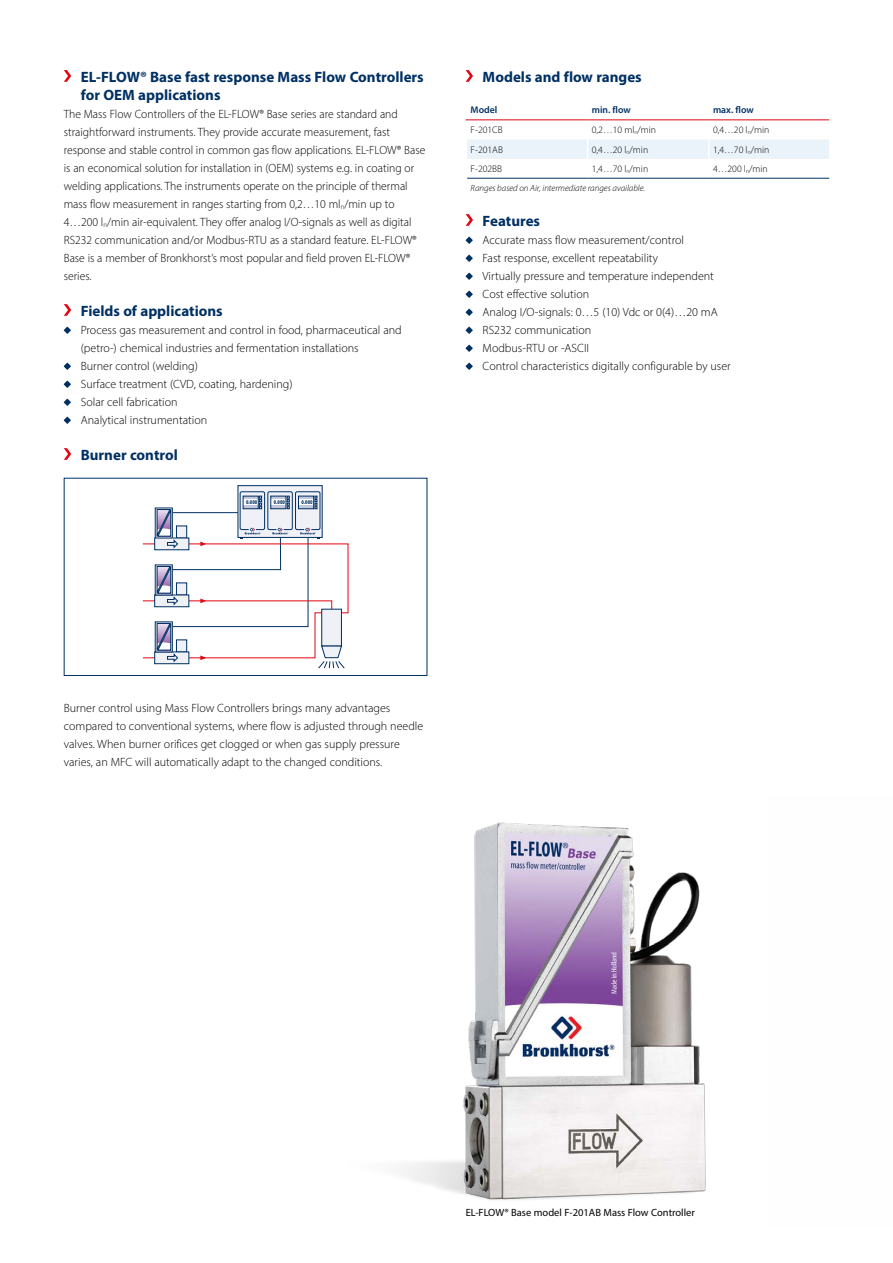
<style>
.page{position:relative;width:893px;height:1263px;background:#fff}
.page>*{position:absolute;margin:0;border:0;box-sizing:border-box;transform-origin:0 0}
.t1{font:700 15px/18px "Myriad Pro";color:#003063}
.t2{font:300 12px/18px "Myriad Pro";color:#000}
.t3{font:10.5px "Myriad Pro";color:#000}
.t4{font:300 9.75px "Myriad Pro";color:#000}
.t5{font:600 9.75px "Myriad Pro";color:#003063}
.t6{font:italic 300 9px "Myriad Pro";color:#000}
.t7{font:700 condensed 5.7px "Myriad Pro";color:#003063}
</style>
<div class="page">
<div style="left:238px;top:486px;width:84px;height:51px;background:linear-gradient(to right,#f0f1f7,#eceef4)"></div>
<div style="left:238px;top:485px;width:84px;height:53px;border:1px solid #003063"></div>
<div style="left:240px;top:492px;width:25px;height:38px;border:1px solid #003063;border-radius:2px"></div>
<div style="left:268px;top:492px;width:24px;height:38px;border:1px solid #003063;border-radius:2px"></div>
<div style="left:295px;top:492px;width:25px;height:38px;border:1px solid #003063;border-radius:2px"></div>
<svg style="left:143px;top:496px;width:205px;height:173px"></svg>
<div style="left:64px;top:478px;width:363px;height:198px;border:1px solid #003063"></div>
<img style="left:402px;top:822px;width:304px;height:378px">
<svg style="left:64px;top:70px;width:7px;height:12px"></svg>
<svg style="left:64px;top:304px;width:7px;height:12px"></svg>
<svg style="left:64px;top:327px;width:7px;height:7px"></svg>
<svg style="left:64px;top:363px;width:7px;height:7px"></svg>
<svg style="left:64px;top:381px;width:7px;height:7px"></svg>
<svg style="left:64px;top:399px;width:7px;height:7px"></svg>
<svg style="left:64px;top:417px;width:7px;height:7px"></svg>
<svg style="left:64px;top:448px;width:7px;height:12px"></svg>
<svg style="left:466px;top:70px;width:7px;height:12px"></svg>
<svg style="left:466px;top:119px;width:364px;height:60px"></svg>
<hr style="left:466px;top:119px;width:122px;height:1px;background:#e30613">
<hr style="left:588px;top:119px;width:121px;height:1px;background:#e30613">
<hr style="left:709px;top:119px;width:120px;height:1px;background:#e30613">
<hr style="left:467px;top:178px;width:121px;height:1px;background:#003063">
<hr style="left:588px;top:178px;width:121px;height:1px;background:#003063">
<hr style="left:709px;top:178px;width:120px;height:1px;background:#003063">
<svg style="left:466px;top:214px;width:7px;height:12px"></svg>
<svg style="left:466px;top:237px;width:7px;height:7px"></svg>
<svg style="left:466px;top:255px;width:7px;height:7px"></svg>
<svg style="left:466px;top:273px;width:7px;height:7px"></svg>
<svg style="left:466px;top:291px;width:7px;height:7px"></svg>
<svg style="left:466px;top:309px;width:7px;height:7px"></svg>
<svg style="left:466px;top:327px;width:7px;height:7px"></svg>
<svg style="left:466px;top:345px;width:7px;height:7px"></svg>
<svg style="left:466px;top:363px;width:7px;height:7px"></svg>
<p class="t1" style="left:81px;top:67px;width:344px">EL-FLOW® Base fast response Mass Flow Controllers for OEM applications</p>
<p class="t2" style="left:64px;top:105px;width:363px">The Mass Flow Controllers of the EL-FLOW® Base series are standard and straightforward instruments. They provide accurate measurement, fast response and stable control in common gas flow applications. EL-FLOW® Base is an economical solution for installation in (OEM) systems e.g. in coating or welding applications. The instruments operate on the principle of thermal mass flow measurement in ranges starting from 0,2…10 ml<sub>n</sub>/min up to 4…200 l<sub>n</sub>/min air-equivalent. They offer analog I/O-signals as well as digital RS232 communication and/or Modbus-RTU as a standard feature. EL-FLOW® Base is a member of Bronkhorst’s most popular and field proven EL-FLOW® series.</p>
<p class="t1" style="left:81px;top:301px;width:143px">Fields of applications</p>
<p class="t2" style="left:81px;top:321px;width:322px">Process gas measurement and control in food, pharmaceutical and (petro-) chemical industries and fermentation installations<br>Burner control (welding)<br>Surface treatment (CVD, coating, hardening)<br>Solar cell fabrication<br>Analytical instrumentation</p>
<p class="t1" style="left:81px;top:445px;width:99px">Burner control</p>
<p class="t7" style="left:246px;top:498px;width:13px">0.000</p>
<p class="t7" style="left:274px;top:498px;width:13px">0.000</p>
<p class="t7" style="left:301px;top:498px;width:13px">0.000</p>
<p class="t1" style="left:483px;top:67px;width:161px">Models and flow ranges</p>
<p class="t5" style="left:471px;top:104px;width:28px">Model</p>
<p class="t5" style="left:592px;top:104px;width:40px">min. flow</p>
<p class="t5" style="left:713px;top:104px;width:42px">max. flow</p>
<p class="t4" style="left:471px;top:124px;width:34px">F-201CB</p>
<p class="t4" style="left:592px;top:124px;width:66px">0,2…10 ml<sub>n</sub>/min</p>
<p class="t4" style="left:713px;top:124px;width:58px">0,4…20 l<sub>n</sub>/min</p>
<p class="t4" style="left:471px;top:143px;width:34px">F-201AB</p>
<p class="t4" style="left:592px;top:143px;width:58px">0,4…20 l<sub>n</sub>/min</p>
<p class="t4" style="left:713px;top:143px;width:58px">1,4…70 l<sub>n</sub>/min</p>
<p class="t4" style="left:471px;top:163px;width:33px">F-202BB</p>
<p class="t4" style="left:592px;top:163px;width:58px">1,4…70 l<sub>n</sub>/min</p>
<p class="t4" style="left:713px;top:163px;width:56px">4…200 l<sub>n</sub>/min</p>
<p class="t6" style="left:471px;top:182px;width:176px">Ranges based on Air, intermediate ranges available.</p>
<p class="t1" style="left:483px;top:211px;width:59px">Features</p>
<p class="t2" style="left:483px;top:231px;width:250px">Accurate mass flow measurement/control<br>Fast response, excellent repeatability<br>Virtually pressure and temperature independent Cost effective solution<br>Analog I/O-signals: 0…5 (10) Vdc or 0(4)…20 mA RS232 communication<br>Modbus-RTU or -ASCII<br>Control characteristics digitally configurable by user</p>
<p class="t2" style="left:64px;top:699px;width:361px">Burner control using Mass Flow Controllers brings many advantages compared to conventional systems, where flow is adjusted through needle valves. When burner orifices get clogged or when gas supply pressure varies, an MFC will automatically adapt to the changed conditions.</p>
<p class="t3" style="left:466px;top:1206px;width:231px">EL-FLOW® Base model F-201AB Mass Flow Controller</p>
</div>
